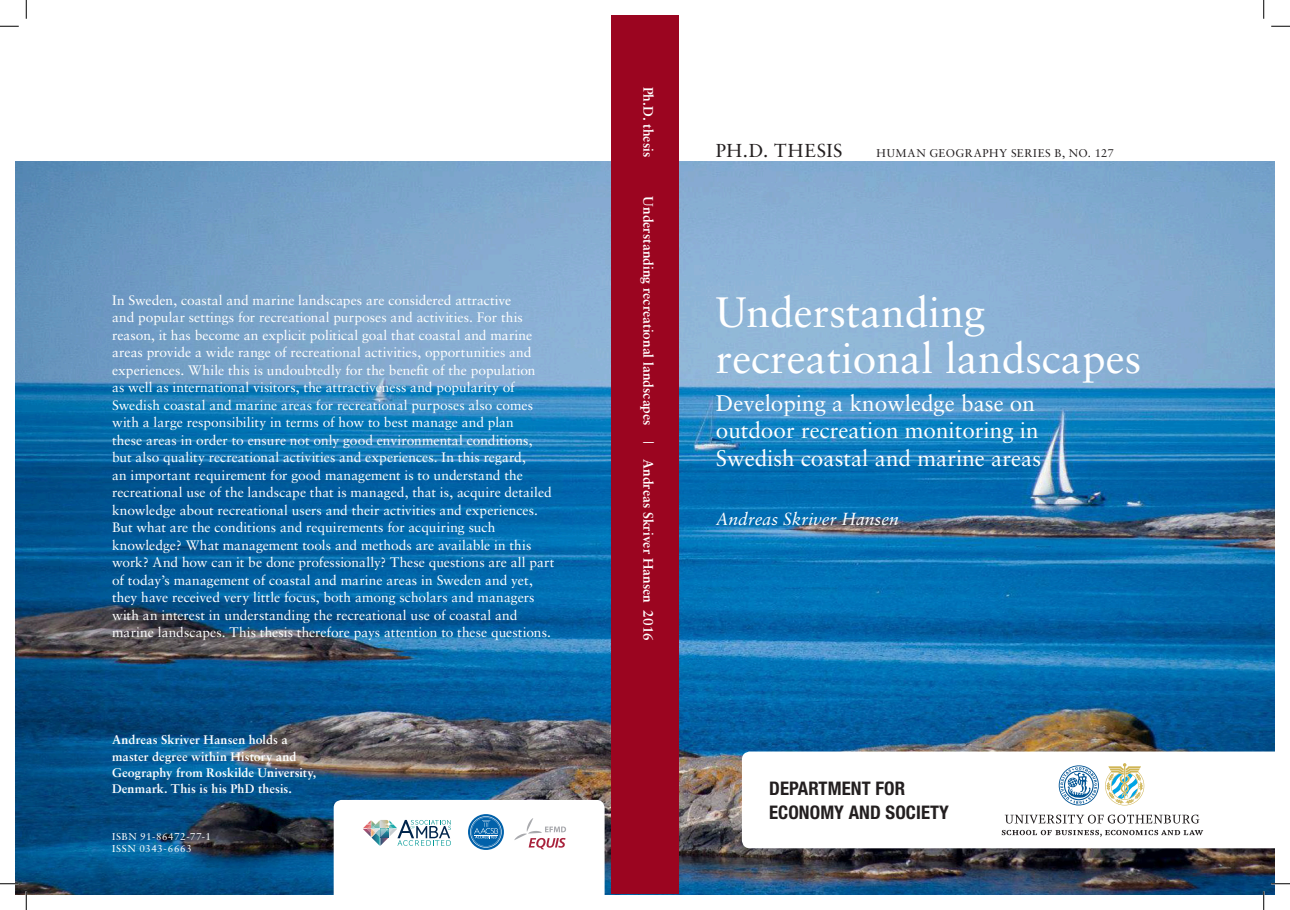
<style>
.page{position:relative;width:1290px;height:910px;background:#fff}
.page>*{position:absolute;margin:0;border:0;box-sizing:border-box;transform-origin:0 0}
.Main_heading_front{font:42.5px/46.2px "Sabon LT Pro";color:#fff}
.Paragraph_Style_1{font:22.5px/27.5px "Sabon LT Pro";color:#fff}
.Ämnesidentitet{font:700 condensed 18.75px "Helvetica Neue LT Pro";letter-spacing:.005em;color:#231f20}
.t1{font:18.75px "Sabon LT Pro";letter-spacing:.04em;color:#231f20}
.Name_Author{font:italic 17.5px "Sabon LT Pro";color:#fff}
.A_body_back{font:13.75px/17.5px "Sabon LT Pro";letter-spacing:.005em;color:#fff}
.Ryggtext_8mm{font:700 13.75px "Sabon LT Pro";color:#fff}
.A_caption{font:700 12.5px/16.2px "Sabon LT Pro";letter-spacing:.01em;color:#fff}
.t2{font:11.25px "Sabon LT Pro";letter-spacing:.05em;color:#231f20}
.A_ISBN{font:10px "Sabon LT Pro";letter-spacing:.055em;color:#fff}
.s1{font-weight:400}
</style>
<div class="page">
<img style="left:16px;top:162px;width:1257px;height:732px">
<div style="left:611px;top:16px;width:67px;height:878px;background:#9b0520"></div>
<svg style="left:741px;top:752px;width:532px;height:96px"></svg>
<svg style="left:1004px;top:815px;width:195px;height:9px"></svg>
<svg style="left:1001px;top:830px;width:201px;height:7px"></svg>
<svg style="left:1058px;top:765px;width:40px;height:41px"></svg>
<svg style="left:1104px;top:763px;width:39px;height:42px"></svg>
<svg style="left:333px;top:800px;width:271px;height:94px"></svg>
<svg style="left:0;top:25px;width:19px;height:2px"></svg>
<svg style="left:1271px;top:25px;width:18px;height:2px"></svg>
<svg style="left:0;top:883px;width:19px;height:2px"></svg>
<svg style="left:1270px;top:883px;width:19px;height:2px"></svg>
<svg style="left:25px;top:0;width:2px;height:19px"></svg>
<svg style="left:25px;top:891px;width:2px;height:19px"></svg>
<svg style="left:1263px;top:0;width:1px;height:19px"></svg>
<svg style="left:1262px;top:891px;width:2px;height:19px"></svg>
<p class="Ryggtext_8mm" style="left:656px;top:87px;width:72px;rotate:90deg">Ph.D. thesis</p>
<p class="Ryggtext_8mm" style="left:656px;top:97px;width:72px;rotate:90deg">Ph.D. the is</p>
<h3 class="t1" style="left:715px;top:139px;width:128px">PH.D. THESIS</h3>
<p class="t2" style="left:876px;top:146px;width:239px">HUMAN GEOGRAPHY SERIES B, NO. 127</p>
<p class="Ryggtext_8mm" style="left:656px;top:196px;width:446px;rotate:90deg">Understanding recreational landscapes <span class="s1">|</span> Andreas Skriver Hansen 2016</p>
<p class="A_body_back" style="left:112px;top:291px;width:444px">In Sweden, coastal and marine landscapes are considered attractive<br>and popular settings for recreational purposes and activities. For this reason, it has become an explicit political goal that coastal and marine areas provide a wide range of recreational activities, opportunities and experiences. While this is undoubtedly for the benefit of the population<br>as well as international visitors, the attractiveness and popularity of Swedish coastal and marine areas for recreational purposes also comes with a large responsibility in terms of how to best manage and plan<br>these areas in order to ensure not only good environmental conditions, but also quality recreational activities and experiences. In this regard,<br>an important requirement for good management is to understand the recreational use of the landscape that is managed, that is, acquire detailed knowledge about recreational users and their activities and experiences.<br>But what are the conditions and requirements for acquiring such knowledge? What management tools and methods are available in this work? And how can it be done professionally? These questions are all part of today’s management of coastal and marine areas in Sweden and yet, they have received very little focus, both among scholars and managers with an interest in understanding the recreational use of coastal and marine landscapes. This thesis therefore pays attention to these questions.</p>
<p class="Main_heading_front" style="left:715px;top:288px;width:427px">Understanding recreational landscapes</p>
<p class="Paragraph_Style_1" style="left:715px;top:389px;width:327px">Developing a knowledge base on outdoor recreation monitoring in<br>Swedish coastal and marine areas</p>
<p class="Name_Author" style="left:715px;top:508px;width:184px">Andreas Skriver Hansen</p>
<p class="A_caption" style="left:112px;top:732px;width:206px">Andreas Skriver Hansen holds a master degree within History and Geography from Roskilde University, Denmark. This is his PhD thesis.</p>
<p class="A_ISBN" style="left:112px;top:830px;width:100px">ISBN 91-86472-77-1</p>
<p class="A_ISBN" style="left:112px;top:842px;width:81px">ISSN 0343-6663</p>
<p class="Ämnesidentitet" style="left:769px;top:777px;width:137px">DEPARTMENT FOR</p>
<p class="Ämnesidentitet" style="left:769px;top:801px;width:181px">ECONOMY AND SOCIETY</p>
</div>
